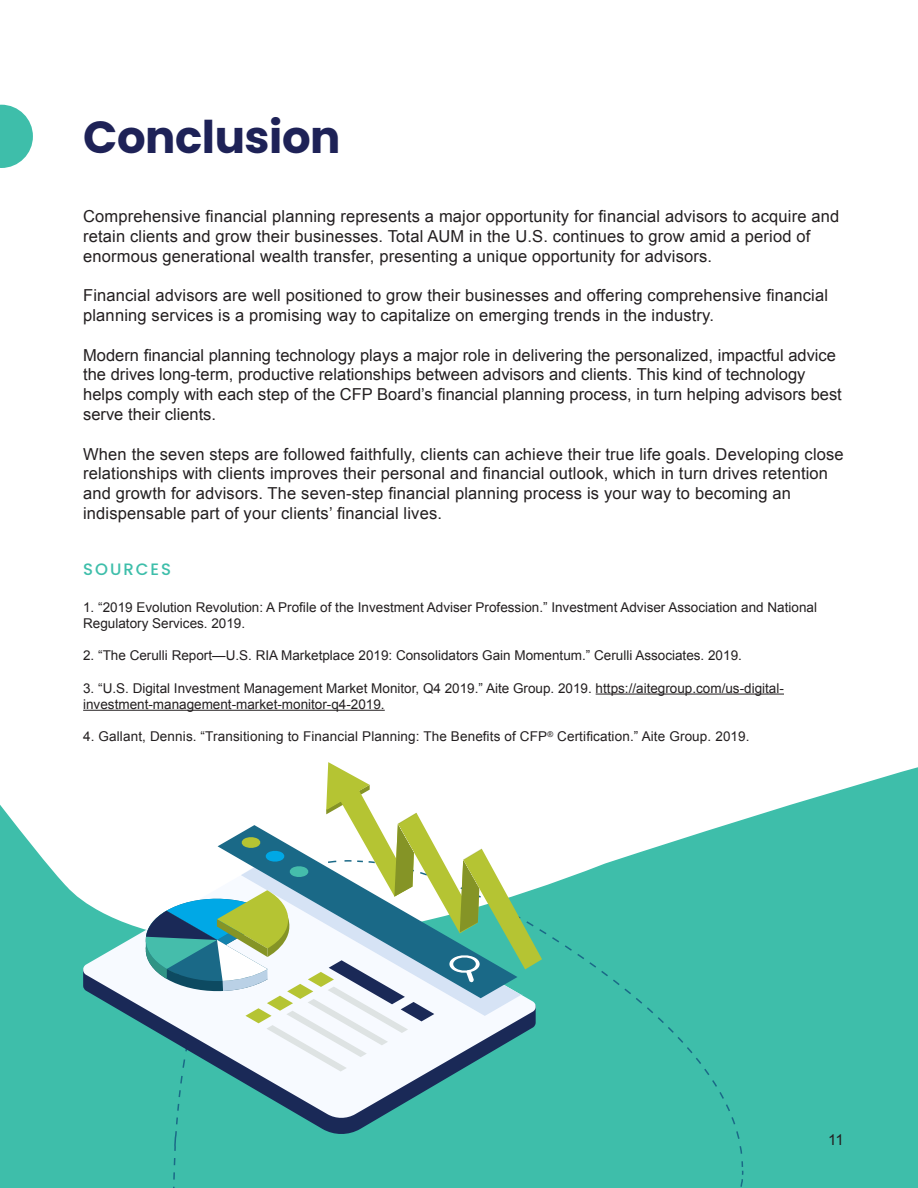
<style>
.page{position:relative;width:918px;height:1188px;background:#fff}
.page>*{position:absolute;margin:0;border:0;box-sizing:border-box;transform-origin:0 0}
.t1{font:700 45px "Poppins";letter-spacing:-.01em;color:#1e2257}
.t2{font:16.5px/19.8px "Arial";letter-spacing:.01em;color:#231f20}
.t3{font:500 16.5px "Poppins";letter-spacing:.12em;color:#3ebeaa}
.t4{font:15px "Arial";color:#231f20}
.t5{font:13.5px/16.2px "Arial";color:#231f20}
</style>
<div class="page">
<svg style="left:0;top:105px;width:33px;height:63px"></svg>
<svg style="left:0;top:693px;width:918px;height:495px;fill:#3ebeaa"></svg>
<div style="left:85px;top:1136px;width:87px;height:45px;background:#3ebeaa"></div>
<div style="left:172px;top:859px;width:572px;height:329px;background:#3ebeaa"></div>
<hr style="left:596px;top:694px;width:188px;height:1px;background:#231f20">
<hr style="left:83px;top:710px;width:302px;height:1px;background:#231f20">
<svg style="left:83px;top:1119px;width:453px;height:17px;fill:#3ebeaa"></svg>
<svg style="left:82px;top:855px;width:455px;height:264px;fill:#3ebeaa"></svg>
<svg style="left:139px;top:762px;width:438px;height:310px"></svg>
<p class="t1" style="left:83px;top:111px;width:259px">Conclusion</p>
<p class="t2" style="left:83px;top:206px;width:758px">Comprehensive financial planning represents a major opportunity for financial advisors to acquire and retain clients and grow their businesses. Total AUM in the U.S. continues to grow amid a period of enormous generational wealth transfer, presenting a unique opportunity for advisors.</p>
<p class="t2" style="left:83px;top:286px;width:746px">Financial advisors are well positioned to grow their businesses and offering comprehensive financial planning services is a promising way to capitalize on emerging trends in the industry.</p>
<p class="t2" style="left:83px;top:345px;width:760px">Modern financial planning technology plays a major role in delivering the personalized, impactful advice the drives long-term, productive relationships between advisors and clients. This kind of technology helps comply with each step of the CFP Board’s financial planning process, in turn helping advisors best serve their clients.</p>
<p class="t2" style="left:83px;top:444px;width:762px">When the seven steps are followed faithfully, clients can achieve their true life goals. Developing close relationships with clients improves their personal and financial outlook, which in turn drives retention and growth for advisors. The seven-step financial planning process is your way to becoming an indispensable part of your clients’ financial lives.</p>
<p class="t3" style="left:83px;top:560px;width:89px">SOURCES</p>
<p class="t5" style="left:83px;top:599px;width:735px">1. “2019 Evolution Revolution: A Profile of the Investment Adviser Profession.” Investment Adviser Association and National<br>Regulatory Services. 2019.</p>
<p class="t5" style="left:83px;top:648px;width:660px">2. “The Cerulli Report—U.S. RIA Marketplace 2019: Consolidators Gain Momentum.” Cerulli Associates. 2019.</p>
<p class="t5" style="left:83px;top:680px;width:702px">3. “U.S. Digital Investment Management Market Monitor, Q4 2019.” Aite Group. 2019. https://aitegroup.com/us-digital&shy;investment-management-market-monitor-q4-2019.</p>
<p class="t5" style="left:83px;top:729px;width:668px">4. Gallant, Dennis. “Transitioning to Financial Planning: The Benefits of CFP<sup>®</sup> Certification.” Aite Group. 2019.</p>
<p class="t4" style="left:828px;top:1130px;width:17px">11</p>
</div>
